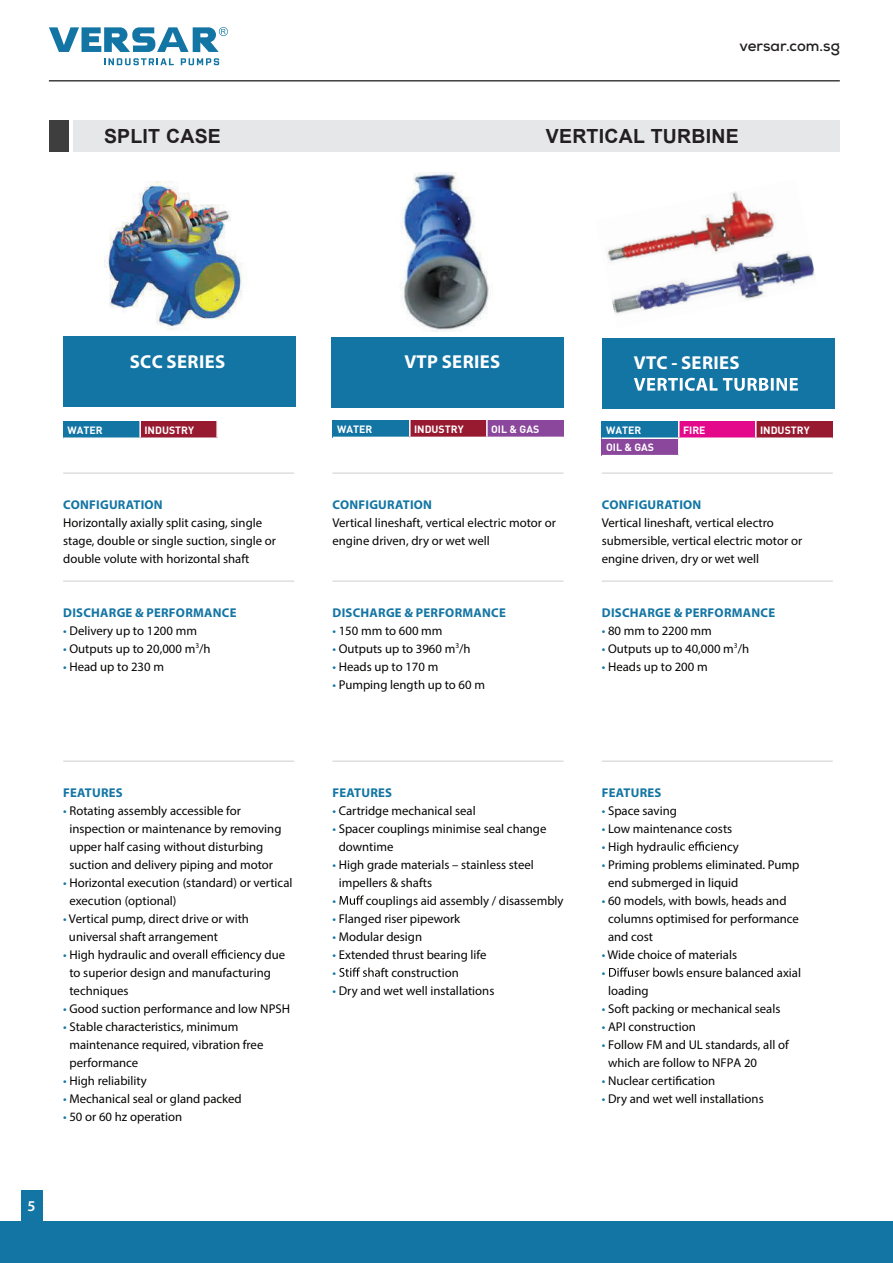
<style>
.page{position:relative;width:893px;height:1263px;background:#fff}
.page>*{position:absolute;margin:0;border:0;box-sizing:border-box;transform-origin:0 0}
.t1{font:700 19.5px "Arial";letter-spacing:.01em;color:#231f20}
.t2{font:700 18.75px "Myriad Pro";letter-spacing:.02em;color:#fff}
.t3{font:700 15px "Nexa";color:#231f20}
.t4{font:600 15px "Myriad Pro";color:#fff}
.t5{font:12.75px/18px "Myriad Pro";color:#040503}
.t6{font:700 12.75px "Myriad Pro";letter-spacing:.02em;color:#1375a4}
.t7{font:700 10.5px "DIN";color:#fff}
.s1{color:#1375a4}
</style>
<div class="page">
<hr style="left:49px;top:80px;width:791px;height:2px;background:#3e3e3f">
<div style="left:49px;top:120px;width:19px;height:31px;background:#3e3e3f"></div>
<div style="left:73px;top:120px;width:767px;height:31px;background:#e6e7e9"></div>
<div style="left:0;top:1221px;width:893px;height:42px;background:#1375a4"></div>
<div style="left:21px;top:1190px;width:22px;height:31px;background:#1375a4"></div>
<hr style="left:332px;top:472px;width:231px;height:2px;background:#d2d3d3">
<hr style="left:332px;top:580px;width:231px;height:2px;background:#d2d3d3">
<hr style="left:332px;top:760px;width:231px;height:2px;background:#d2d3d3">
<svg style="left:339px;top:895px;width:25px;height:10px"></svg>
<svg style="left:339px;top:967px;width:41px;height:10px"></svg>
<hr style="left:602px;top:472px;width:231px;height:2px;background:#d2d3d3">
<hr style="left:602px;top:580px;width:231px;height:2px;background:#d2d3d3">
<hr style="left:602px;top:760px;width:231px;height:2px;background:#d2d3d3">
<svg style="left:661px;top:841px;width:65px;height:10px"></svg>
<svg style="left:609px;top:967px;width:50px;height:10px"></svg>
<div style="left:602px;top:421px;width:77px;height:17px;background:#1375a4"></div>
<div style="left:679px;top:421px;width:77px;height:17px;background:#e4088b"></div>
<div style="left:756px;top:421px;width:77px;height:17px;background:#981a31"></div>
<div style="left:602px;top:438px;width:77px;height:18px;background:#8a479b"></div>
<hr style="left:602px;top:437px;width:77px;height:2px;background:#fff">
<hr style="left:679px;top:437px;width:77px;height:2px;background:#fff">
<svg style="left:678px;top:421px;width:1px;height:34px"></svg>
<hr style="left:756px;top:437px;width:77px;height:2px;background:#fff">
<svg style="left:755px;top:421px;width:2px;height:18px"></svg>
<hr style="left:602px;top:455px;width:77px;height:1px;background:#fff">
<hr style="left:63px;top:472px;width:231px;height:2px;background:#d2d3d3">
<hr style="left:63px;top:580px;width:231px;height:2px;background:#d2d3d3">
<hr style="left:63px;top:760px;width:231px;height:2px;background:#d2d3d3">
<svg style="left:196px;top:949px;width:53px;height:10px"></svg>
<div style="left:63px;top:421px;width:77px;height:17px;background:#1375a4"></div>
<div style="left:140px;top:421px;width:77px;height:17px;background:#981a31"></div>
<svg style="left:139px;top:421px;width:2px;height:16px"></svg>
<svg style="left:216px;top:421px;width:2px;height:16px"></svg>
<hr style="left:63px;top:437px;width:77px;height:2px;background:#fff">
<hr style="left:140px;top:437px;width:78px;height:2px;background:#fff">
<div style="left:333px;top:420px;width:77px;height:17px;background:#1375a4"></div>
<div style="left:410px;top:420px;width:77px;height:17px;background:#981a31"></div>
<div style="left:487px;top:420px;width:77px;height:17px;background:#8a479b"></div>
<svg style="left:409px;top:420px;width:2px;height:17px"></svg>
<svg style="left:486px;top:420px;width:2px;height:17px"></svg>
<div style="left:64px;top:337px;width:232px;height:70px;background:#1375a4"></div>
<div style="left:332px;top:337px;width:232px;height:71px;background:#1375a4"></div>
<div style="left:602px;top:338px;width:232px;height:71px;background:#1375a4"></div>
<svg style="left:634px;top:378px;width:164px;height:13px"></svg>
<img style="left:104px;top:181px;width:142px;height:149px">
<img style="left:607px;top:191px;width:208px;height:124px">
<img style="left:401px;top:173px;width:88px;height:159px">
<svg style="left:104px;top:58px;width:70px;height:7px"></svg>
<svg style="left:181px;top:58px;width:38px;height:7px"></svg>
<svg style="left:49px;top:27px;width:179px;height:25px"></svg>
<p class="t3" style="left:740px;top:36px;width:102px">versar.com.sg</p>
<h1 class="t1" style="left:104px;top:123px;width:118px">SPLIT CASE</h1>
<h1 class="t1" style="left:546px;top:123px;width:194px">VERTICAL TURBINE</h1>
<h2 class="t2" style="left:130px;top:349px;width:97px">SCC SERIES</h2>
<h2 class="t2" style="left:404px;top:350px;width:98px">VTP SERIES</h2>
<h2 class="t2" style="left:634px;top:350px;width:108px">VTC - SERIES</h2>
<p class="t7" style="left:67px;top:423px;width:37px">WATER</p>
<p class="t7" style="left:144px;top:423px;width:51px">INDUSTRY</p>
<p class="t7" style="left:337px;top:422px;width:37px">WATER</p>
<p class="t7" style="left:414px;top:422px;width:51px">INDUSTRY</p>
<p class="t7" style="left:491px;top:422px;width:50px">OIL &amp; GAS</p>
<p class="t6" style="left:63px;top:496px;width:101px">CONFIGURATION</p>
<p class="t5" style="left:63px;top:513px;width:214px">Horizontally axially split casing, single stage, double or single suction, single or double volute with horizontal shaft</p>
<p class="t6" style="left:63px;top:604px;width:175px">DISCHARGE &amp; PERFORMANCE</p>
<p class="t5" style="left:63px;top:621px;width:135px"><span class="s1">•</span> Delivery up to 1200 mm</p>
<p class="t5" style="left:63px;top:639px;width:149px"><span class="s1">•</span> Outputs up to 20,000 m<sup>3</sup>/h</p>
<p class="t5" style="left:63px;top:657px;width:102px"><span class="s1">•</span> Head up to 230 m</p>
<p class="t6" style="left:333px;top:496px;width:101px">CONFIGURATION</p>
<p class="t5" style="left:332px;top:513px;width:225px">Vertical lineshaft, vertical electric motor or engine driven, dry or wet well</p>
<p class="t6" style="left:333px;top:604px;width:175px">DISCHARGE &amp; PERFORMANCE</p>
<p class="t5" style="left:332px;top:621px;width:112px"><span class="s1">•</span> 150 mm to 600 mm</p>
<p class="t5" style="left:332px;top:639px;width:140px"><span class="s1">•</span> Outputs up to 3960 m<sup>3</sup>/h</p>
<p class="t5" style="left:332px;top:657px;width:107px"><span class="s1">•</span> Heads up to 170 m</p>
<p class="t5" style="left:332px;top:675px;width:154px"><span class="s1">•</span> Pumping length up to 60 m</p>
<p class="t7" style="left:606px;top:423px;width:37px">WATER</p>
<p class="t7" style="left:683px;top:423px;width:24px">FIRE</p>
<p class="t7" style="left:760px;top:423px;width:51px">INDUSTRY</p>
<p class="t7" style="left:606px;top:440px;width:50px">OIL &amp; GAS</p>
<p class="t6" style="left:602px;top:496px;width:101px">CONFIGURATION</p>
<p class="t5" style="left:602px;top:513px;width:202px">Vertical lineshaft, vertical electro submersible, vertical electric motor or engine driven, dry or wet well</p>
<p class="t6" style="left:602px;top:604px;width:175px">DISCHARGE &amp; PERFORMANCE</p>
<p class="t5" style="left:602px;top:621px;width:112px"><span class="s1">•</span> 80 mm to 2200 mm</p>
<p class="t5" style="left:602px;top:639px;width:149px"><span class="s1">•</span> Outputs up to 40,000 m<sup>3</sup>/h</p>
<p class="t5" style="left:602px;top:657px;width:107px"><span class="s1">•</span> Heads up to 200 m</p>
<p class="t6" style="left:63px;top:784px;width:61px">FEATURES</p>
<p class="t5" style="left:69px;top:801px;width:214px;text-indent:-6px"><span class="s1">•</span> Rotating assembly accessible for inspection or maintenance by removing upper half casing without disturbing suction and delivery piping and motor</p>
<p class="t5" style="left:69px;top:873px;width:225px;text-indent:-6px"><span class="s1">•</span> Horizontal execution (standard) or vertical execution (optional)</p>
<p class="t5" style="left:69px;top:909px;width:181px;text-indent:-6px"><span class="s1">•</span> Vertical pump, direct drive or with universal shaft arrangement</p>
<p class="t5" style="left:63px;top:945px;width:134px"><span class="s1">•</span> High hydraulic and over</p>
<p class="t5" style="left:69px;top:945px;width:217px;text-indent:180px">cy due to superior design and manufacturing techniques</p>
<p class="t5" style="left:63px;top:999px;width:228px"><span class="s1">•</span> Good suction performance and low NPSH</p>
<p class="t5" style="left:69px;top:1017px;width:195px;text-indent:-6px"><span class="s1">•</span> Stable characteristics, minimum maintenance required, vibration free performance</p>
<p class="t5" style="left:63px;top:1071px;width:85px"><span class="s1">•</span> High reliability</p>
<p class="t5" style="left:63px;top:1089px;width:180px"><span class="s1">•</span> Mechanical seal or gland packed</p>
<p class="t5" style="left:63px;top:1107px;width:121px"><span class="s1">•</span> 50 or 60 hz operation</p>
<p class="t4" style="left:28px;top:1197px;width:10px">5</p>
<p class="t6" style="left:333px;top:784px;width:61px">FEATURES</p>
<p class="t5" style="left:332px;top:801px;width:145px"><span class="s1">•</span> Cartridge mechanical seal</p>
<p class="t5" style="left:339px;top:819px;width:209px;text-indent:-6px"><span class="s1">•</span> Spacer couplings minimise seal change downtime</p>
<p class="t5" style="left:339px;top:855px;width:197px;text-indent:-6px"><span class="s1">•</span> High grade materials – stainless steel impellers &amp; shafts</p>
<p class="t5" style="left:332px;top:891px;width:233px"><span class="s1">•</span> couplings aid assembly / disassembly</p>
<p class="t5" style="left:332px;top:909px;width:129px"><span class="s1">•</span> Flanged riser pipework</p>
<p class="t5" style="left:332px;top:927px;width:91px"><span class="s1">•</span> Modular design</p>
<p class="t5" style="left:332px;top:945px;width:156px"><span class="s1">•</span> Extended thrust bearing life <span class="s1">•</span></p>
<p class="t5" style="left:381px;top:963px;width:80px">ft construction</p>
<p class="t5" style="left:332px;top:981px;width:163px"><span class="s1">•</span> Dry and wet well installations</p>
<p class="t6" style="left:602px;top:784px;width:61px">FEATURES</p>
<p class="t5" style="left:602px;top:801px;width:77px"><span class="s1">•</span> Space saving</p>
<p class="t5" style="left:602px;top:819px;width:132px"><span class="s1">•</span> Low maintenance costs</p>
<p class="t5" style="left:602px;top:837px;width:60px"><span class="s1">•</span> High hydr</p>
<p class="t5" style="left:727px;top:837px;width:13px">cy</p>
<p class="t5" style="left:608px;top:855px;width:193px;text-indent:-6px"><span class="s1">•</span> Priming problems eliminated. Pump end submerged in liquid</p>
<p class="t5" style="left:608px;top:891px;width:192px;text-indent:-6px"><span class="s1">•</span> 60 models, with bowls, heads and columns optimised for performance and cost</p>
<p class="t5" style="left:602px;top:945px;width:137px"><span class="s1">•</span> Wide choice of materials <span class="s1">•</span></p>
<p class="t5" style="left:660px;top:963px;width:143px">owls ensure balanced axial</p>
<p class="t5" style="left:608px;top:981px;width:42px">loading</p>
<p class="t5" style="left:602px;top:999px;width:180px"><span class="s1">•</span> Soft packing or mechanical seals</p>
<p class="t5" style="left:602px;top:1017px;width:95px"><span class="s1">•</span> API construction</p>
<p class="t5" style="left:608px;top:1035px;width:182px;text-indent:-6px"><span class="s1">•</span> Follow FM and UL standards, all of which are follow to NFPA 20</p>
<p class="t5" style="left:602px;top:1071px;width:115px"><span class="s1">•</span> Nuclear certification</p>
<p class="t5" style="left:602px;top:1089px;width:163px"><span class="s1">•</span> Dry and wet well installations</p>
</div>
